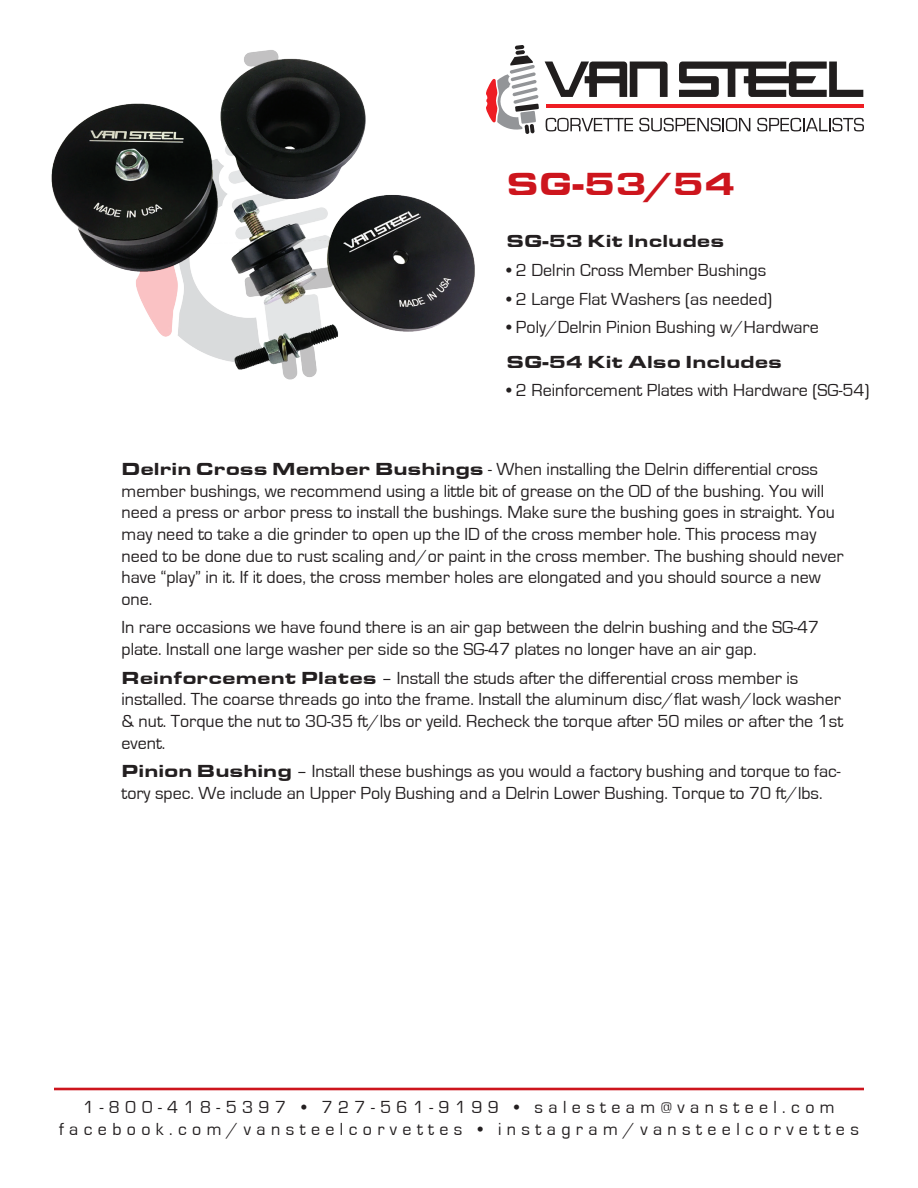
<style>
.page{position:relative;width:918px;height:1188px;background:#fff}
.page>*{position:absolute;margin:0;border:0;box-sizing:border-box;transform-origin:0 0}
.t1{font:900 33px "Eurostile Extended";color:#cd151d}
.t2{font:18px/21.6px "Eurostile";color:#231f20}
.t3{font:18px/21.6px "Eurostile";letter-spacing:.3em;color:#231f20;text-align:center}
.t4{font:900 18px "Eurostile Extended";color:#231f20}
.s1{font-family:"Eurostile Extended";font-weight:900}
</style>
<div class="page">
<svg style="left:503px;top:45px;width:36px;height:89px"></svg>
<hr style="left:547px;top:105px;width:317px;height:3px;background:#ee1d23">
<svg style="left:545px;top:62px;width:123px;height:35px"></svg>
<svg style="left:679px;top:62px;width:184px;height:35px"></svg>
<svg style="left:546px;top:118px;width:87px;height:13px"></svg>
<svg style="left:639px;top:118px;width:111px;height:13px"></svg>
<svg style="left:757px;top:118px;width:107px;height:13px"></svg>
<img style="left:51px;top:50px;width:452px;height:330px">
<hr style="left:54px;top:1088px;width:810px;height:2px;background:#cd151d">
<h1 class="t1" style="left:507px;top:164px;width:230px">SG-53/54</h1>
<p class="t4" style="left:507px;top:231px;width:219px">SG-53 Kit Includes</p>
<p class="t2" style="left:507px;top:260px;width:261px">• 2 Delrin Cross Member Bushings</p>
<p class="t2" style="left:507px;top:288px;width:267px">• 2 Large Flat Washers (as needed)</p>
<p class="t2" style="left:507px;top:317px;width:314px">• Poly/Delrin Pinion Bushing w/Hardware</p>
<p class="t4" style="left:507px;top:351px;width:277px">SG-54 Kit Also Includes</p>
<p class="t2" style="left:507px;top:380px;width:364px">• 2 Reinforcement Plates with Hardware (SG-54)</p>
<p class="t2" style="left:121px;top:459px;width:724px"><span class="s1">Delrin Cross Member Bushings</span> - When installing the Delrin differential cross member bushings, we recommend using a little bit of grease on the OD of the bushing. You will need a press or arbor press to install the bushings. Make sure the bushing goes in straight. You may need to take a die grinder to open up the ID of the cross member hole. This process may need to be done due to rust scaling and/or paint in the cross member. The bushing should never have “play” in it. If it does, the cross member holes are elongated and you should source a new one.</p>
<p class="t2" style="left:121px;top:617px;width:699px">In rare occasions we have found there is an air gap between the delrin bushing and the SG-47 plate. Install one large washer per side so the SG-47 plates no longer have an air gap.</p>
<p class="t2" style="left:121px;top:667px;width:723px"><span class="s1">Reinforcement Plates</span> – Install the studs after the differential cross member is installed. The coarse threads go into the frame. Install the aluminum disc/flat wash/lock washer &amp; nut. Torque the nut to 30-35 ft/lbs or yeild. Recheck the torque after 50 miles or after the 1st event.</p>
<p class="t2" style="left:121px;top:761px;width:721px"><span class="s1">Pinion Bushing</span> – Install these bushings as you would a factory bushing and torque to fac&shy;tory spec. We include an Upper Poly Bushing and a Delrin Lower Bushing. Torque to 70 ft/lbs.</p>
<p class="t3" style="left:59px;top:1097px;width:801px">1-800-418-5397 • 727-561-9199 • salesteam@vansteel.com facebook.com/vansteelcorvettes • instagram/vansteelcorvettes</p>
</div>
